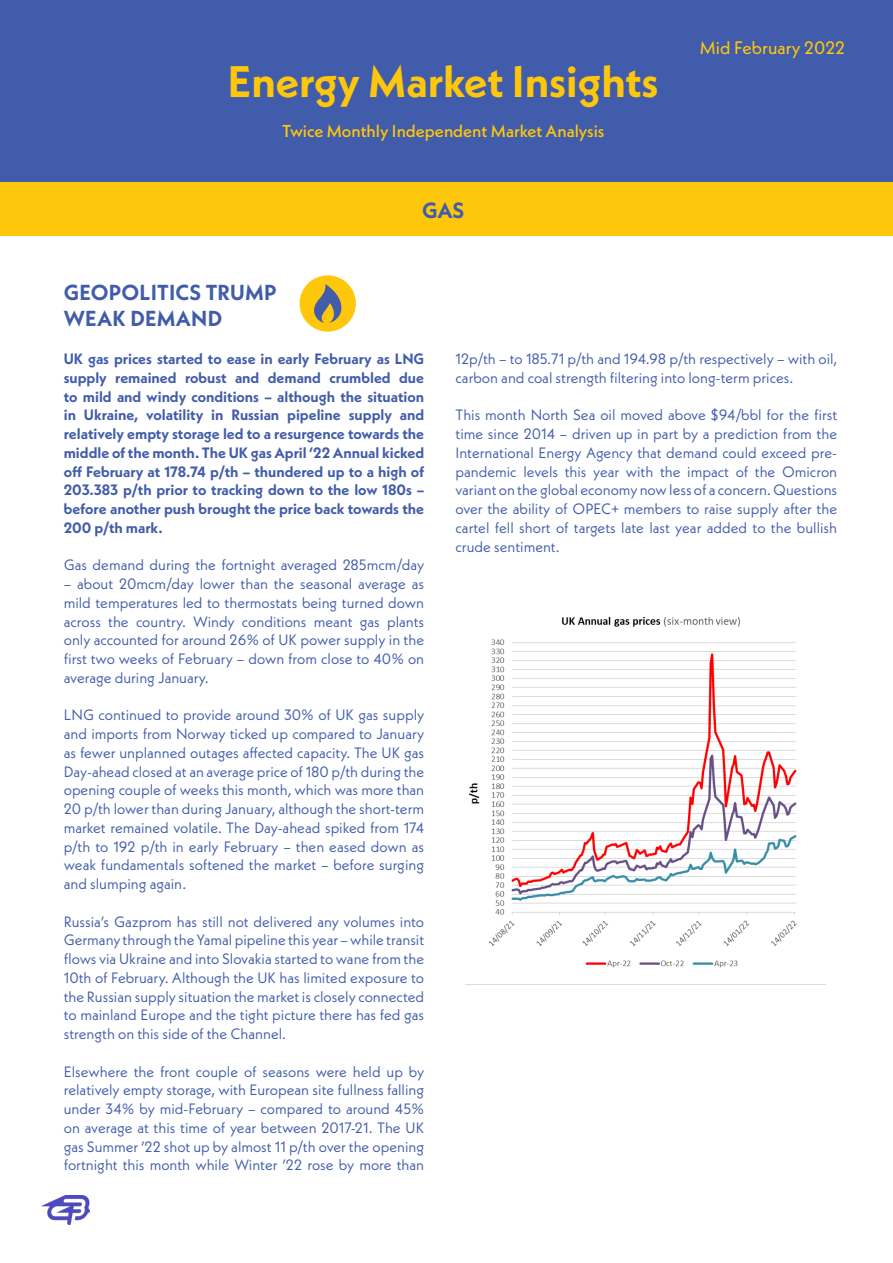
<style>
.page{position:relative;width:893px;height:1263px;background:#fff}
.page>*{position:absolute;margin:0;border:0;box-sizing:border-box;transform-origin:0 0}
.PAGE_HEADER_BLUE_PAG{font:700 44.1px "Neue Kabel";color:#fec70c}
.t1{font:700 21.9px "Neue Kabel";color:#415caa}
.t2{font:700 21.75px "Neue Kabel";letter-spacing:.01em;color:#415caa}
.t3{font:18px "Neue Kabel";color:#fec70c}
.PAGE_HEADER_BLUE_PAG-2{font:500 17.25px "Neue Kabel";color:#fec70c}
.Body_Copy_White_Page{font:15px/18.8px "Neue Kabel";color:#415caa;text-align:justify}
.Body_Copy_White_Page-2{font:700 15px/18.8px "Neue Kabel";color:#415caa;text-align:justify}
</style>
<div class="page">
<div style="left:0;top:0;width:893px;height:182px;background:#415caa"></div>
<img style="left:42px;top:1196px;width:48px;height:29px">
<div style="left:0;top:182px;width:893px;height:54px;background:#fec70c"></div>
<div style="left:300px;top:275px;width:56px;height:57px;background:#fec70c;border-radius:50%"></div>
<svg style="left:314px;top:284px;width:28px;height:39px"></svg>
<img style="left:469px;top:616px;width:328px;height:352px">
<p class="PAGE_HEADER_BLUE_PAG" style="left:228px;top:53px;width:432px">Energy Market Insights</p>
<p class="PAGE_HEADER_BLUE_PAG-2" style="left:282px;top:120px;width:324px">Twice Monthly Independent Market Analysis</p>
<p class="t2" style="left:64px;top:278px;width:214px">GEOPOLITICS TRUMP</p>
<p class="t2" style="left:64px;top:304px;width:160px">WEAK DEMAND</p>
<p class="t1" style="left:422px;top:196px;width:44px">GAS</p>
<p class="t3" style="left:700px;top:36px;width:147px">Mid February 2022</p>
<p class="Body_Copy_White_Page-2" style="left:64px;top:349px;width:362px">UK gas prices started to ease in early February as LNG supply remained robust and demand crumbled due to mild and windy conditions – although the situation in Ukraine, volatility in Russian pipeline supply and relatively empty storage led to a resurgence towards the middle of the month. The UK gas April ’22 Annual kicked off February at 178.74 p/th – thundered up to a high of 203.383 p/th prior to tracking down to the low 180s – before another push brought the price back towards the 200 p/th mark.</p>
<p class="Body_Copy_White_Page" style="left:64px;top:555px;width:362px">Gas demand during the fortnight averaged 285mcm/day</p>
<p class="Body_Copy_White_Page" style="left:64px;top:574px;width:362px">– about 20mcm/day lower than the seasonal average as mild temperatures led to thermostats being turned down across the country. Windy conditions meant gas plants only accounted for around 26% of UK power supply in the first two weeks of February – down from close to 40% on average during January.</p>
<p class="Body_Copy_White_Page" style="left:64px;top:705px;width:362px">LNG continued to provide around 30% of UK gas supply and imports from Norway ticked up compared to January as fewer unplanned outages affected capacity. The UK gas Day-ahead closed at an average price of 180 p/th during the opening couple of weeks this month, which was more than 20 p/th lower than during January, although the short-term market remained volatile. The Day-ahead spiked from 174 p/th to 192 p/th in early February – then eased down as weak fundamentals softened the market – before surging and slumping again.</p>
<p class="Body_Copy_White_Page" style="left:64px;top:912px;width:362px">Russia’s Gazprom has still not delivered any volumes into Germany through the Yamal pipeline this year – while transit flows via Ukraine and into Slovakia started to wane from the 10th of February. Although the UK has limited exposure to the Russian supply situation the market is closely connected to mainland Europe and the tight picture there has fed gas strength on this side of the Channel.</p>
<p class="Body_Copy_White_Page" style="left:64px;top:1062px;width:362px">Elsewhere the front couple of seasons were held up by relatively empty storage, with European site fullness falling under 34% by mid-February – compared to around 45% on average at this time of year between 2017-21. The UK gas Summer ’22 shot up by almost 11 p/th over the opening fortnight this month while Winter ’22 rose by more than</p>
<p class="Body_Copy_White_Page" style="left:455px;top:349px;width:383px">12p/th – to 185.71 p/th and 194.98 p/th respectively – with oil, carbon and coal strength filtering into long-term prices.</p>
<p class="Body_Copy_White_Page" style="left:455px;top:405px;width:383px">This month North Sea oil moved above $94/bbl for the first time since 2014 – driven up in part by a prediction from the International Energy Agency that demand could exceed pre&shy;pandemic levels this year with the impact of the Omicron variant on the global economy now less of a concern. Questions over the ability of OPEC+ members to raise supply after the cartel fell short of targets late last year added to the bullish crude sentiment.</p>
</div>
